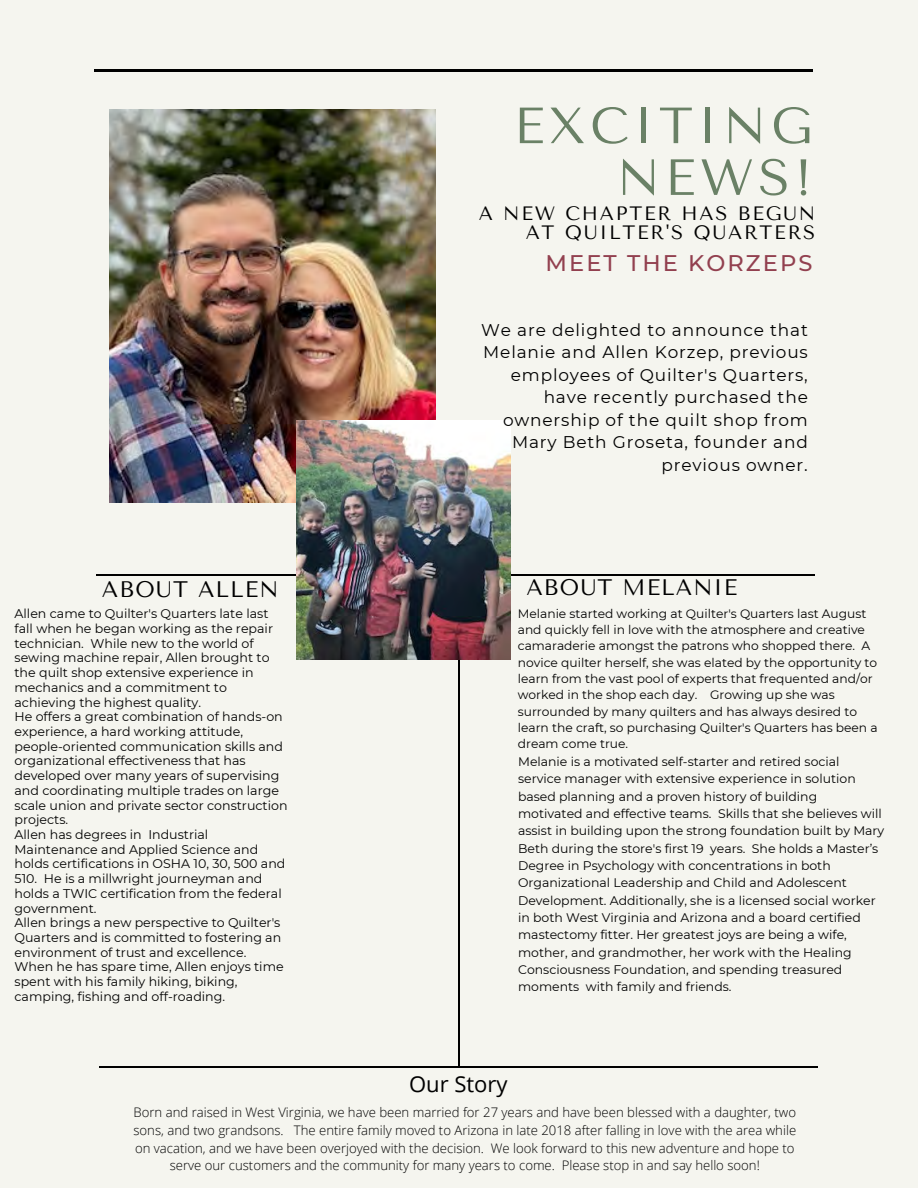
<style>
.page{position:relative;width:918px;height:1188px;background:#f5f5ef}
.page>*{position:absolute;margin:0;border:0;box-sizing:border-box;transform-origin:0 0}
.t1{font:50.85px/51.8px "Tenor Sans";letter-spacing:.09em;color:#6a8166;text-align:right}
.t2{font:500 22.5px "Montserrat";letter-spacing:.09em;color:#92404f}
.t3{font:22.35px "Tenor Sans";letter-spacing:.05em;color:#000}
.t4{font:22.05px "Open Sans";color:#000}
.t5{font:19.35px/19.2px "Tenor Sans";letter-spacing:.09em;color:#000;text-align:right}
.t6{font:16.95px/22.5px "Montserrat";letter-spacing:.05em;color:#000;text-align:right}
.t7{font:300 13.2px/17.5px "Open Sans";color:#000;text-align:center}
.t8{font:12.6px/14.7px "Montserrat";color:#000}
.t9{font:12.45px/17.4px "Montserrat";color:#000}
.t10{font:12.3px/16.4px "Montserrat";color:#000}
</style>
<div class="page">
<hr style="left:95px;top:69px;width:718px;height:3px;background:#000">
<hr style="left:96px;top:575px;width:718px;height:1px;background:#000">
<hr style="left:99px;top:1067px;width:719px;height:1px;background:#000">
<hr style="left:458px;top:545px;width:2px;height:523px;background:#000">
<img style="left:109px;top:109px;width:327px;height:394px">
<img style="left:297px;top:421px;width:213px;height:238px">
<p class="t1" style="left:514px;top:100px;width:300px">EXCITING<br>NEWS!</p>
<p class="t5" style="left:479px;top:204px;width:338px">A NEW CHAPTER HAS BEGUN<br>AT QUILTER'S QUARTERS</p>
<p class="t2" style="left:546px;top:249px;width:268px">MEET THE KORZEPS</p>
<p class="t6" style="left:481px;top:318px;width:328px">We are delighted to announce that<br>Melanie and Allen Korzep, previous employees of Quilter's Quarters, have recently purchased the ownership of the quilt shop from<br>Mary Beth Groseta, founder and previous owner.</p>
<p class="t3" style="left:102px;top:576px;width:178px">ABOUT ALLEN</p>
<p class="t3" style="left:526px;top:575px;width:212px">ABOUT MELANIE</p>
<p class="t10" style="left:518px;top:605px;width:361px">Melanie started working at Quilter's Quarters last August and quickly fell in love with the atmosphere and creative camaraderie amongst the patrons who shopped there. A novice quilter herself, she was elated by the opportunity to learn from the vast pool of experts that frequented and/or worked in the shop each day. Growing up she was surrounded by many quilters and has always desired to learn the craft, so purchasing Quilter's Quarters has been a dream come true.</p>
<p class="t9" style="left:518px;top:753px;width:368px">Melanie is a motivated self-starter and retired social service manager with extensive experience in solution based planning and a proven history of building motivated and effective teams. Skills that she believes will assist in building upon the strong foundation built by Mary Beth during the store's first 19 years. She holds a Master’s Degree in Psychology with concentrations in both Organizational Leadership and Child and Adolescent Development. Additionally, she is a licensed social worker in both West Virginia and Arizona and a board certified mastectomy fitter. Her greatest joys are being a wife, mother, and grandmother, her work with the Healing Consciousness Foundation, and spending treasured moments with family and friends.</p>
<p class="t8" style="left:15px;top:606px;width:260px">Allen came to Quilter's Quarters late last fall when he began working as the repair technician. While new to the world of sewing machine repair, Allen brought to the quilt shop extensive experience in mechanics and a commitment to achieving the highest quality.</p>
<p class="t8" style="left:15px;top:709px;width:275px">He offers a great combination of hands-on experience, a hard working attitude, people-oriented communication skills and organizational effectiveness that has developed over many years of supervising and coordinating multiple trades on large scale union and private sector construction projects.</p>
<p class="t8" style="left:15px;top:827px;width:272px">Allen has degrees in Industrial Maintenance and Applied Science and holds certifications in OSHA 10, 30, 500 and 510. He is a millwright journeyman and holds a TWIC certification from the federal government.</p>
<p class="t8" style="left:15px;top:915px;width:268px;text-align:justify">Allen brings a new perspective to Quilter's Quarters and is committed to fostering an environment of trust and excellence.</p>
<p class="t8" style="left:15px;top:960px;width:271px">When he has spare time, Allen enjoys time spent with his family hiking, biking, camping, fishing and off-roading.</p>
<p class="t4" style="left:409px;top:1068px;width:100px">Our Story</p>
<p class="t7" style="left:133px;top:1104px;width:664px">Born and raised in West Virginia, we have been married for 27 years and have been blessed with a daughter, two sons, and two grandsons. The entire family moved to Arizona in late 2018 after falling in love with the area while on vacation, and we have been overjoyed with the decision. We look forward to this new adventure and hope to serve our customers and the community for many years to come. Please stop in and say hello soon!</p>
</div>
